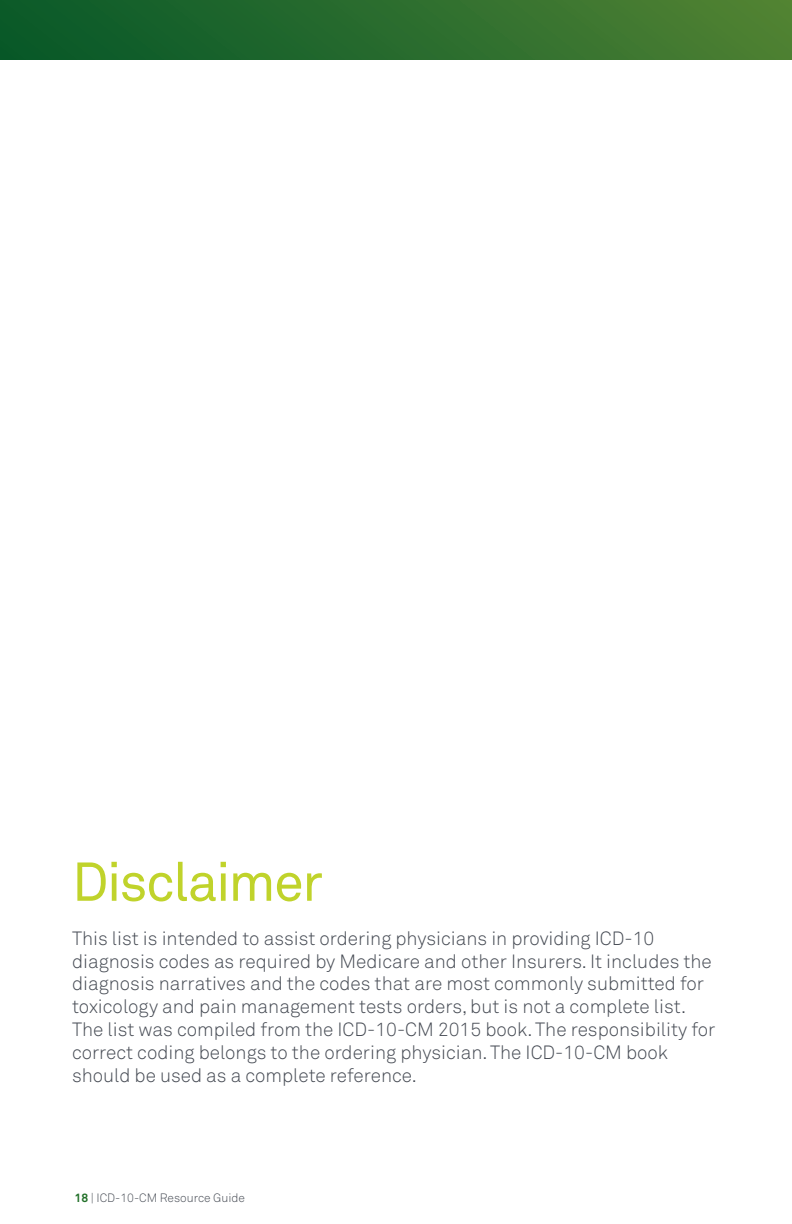
<style>
.page{position:relative;width:792px;height:1224px;background:#fff}
.page>*{position:absolute;margin:0;border:0;box-sizing:border-box;transform-origin:0 0}
.t1{font:54px "Akkurat Pro";letter-spacing:-.03em;color:#c0d32b}
.t2{font:300 19px/22.8px "Akkurat Pro";color:#464b54}
.t3{font:300 12px "Akkurat Pro";color:#464b54}
.s1{font-weight:700;color:#23712a}
</style>
<div class="page">
<div style="left:0;top:0;width:792px;height:60px;background:linear-gradient(to right,#075829,#4f8133)"></div>
<h1 class="t1" style="left:72px;top:850px;width:252px">Disclaimer</h1>
<p class="t2" style="left:72px;top:927px;width:645px">This list is intended to assist ordering physicians in providing ICD-10 diagnosis codes as required by Medicare and other Insurers. It includes the diagnosis narratives and the codes that are most commonly submitted for toxicology and pain management tests orders, but is not a complete list.<br>The list was compiled from the ICD-10-CM 2015 book. The responsibility for correct coding belongs to the ordering physician. The ICD-10-CM book should be used as a complete reference.</p>
<p class="t3" style="left:75px;top:1191px;width:172px"><span class="s1">18</span> | ICD-10-CM Resource Guide</p>
</div>
